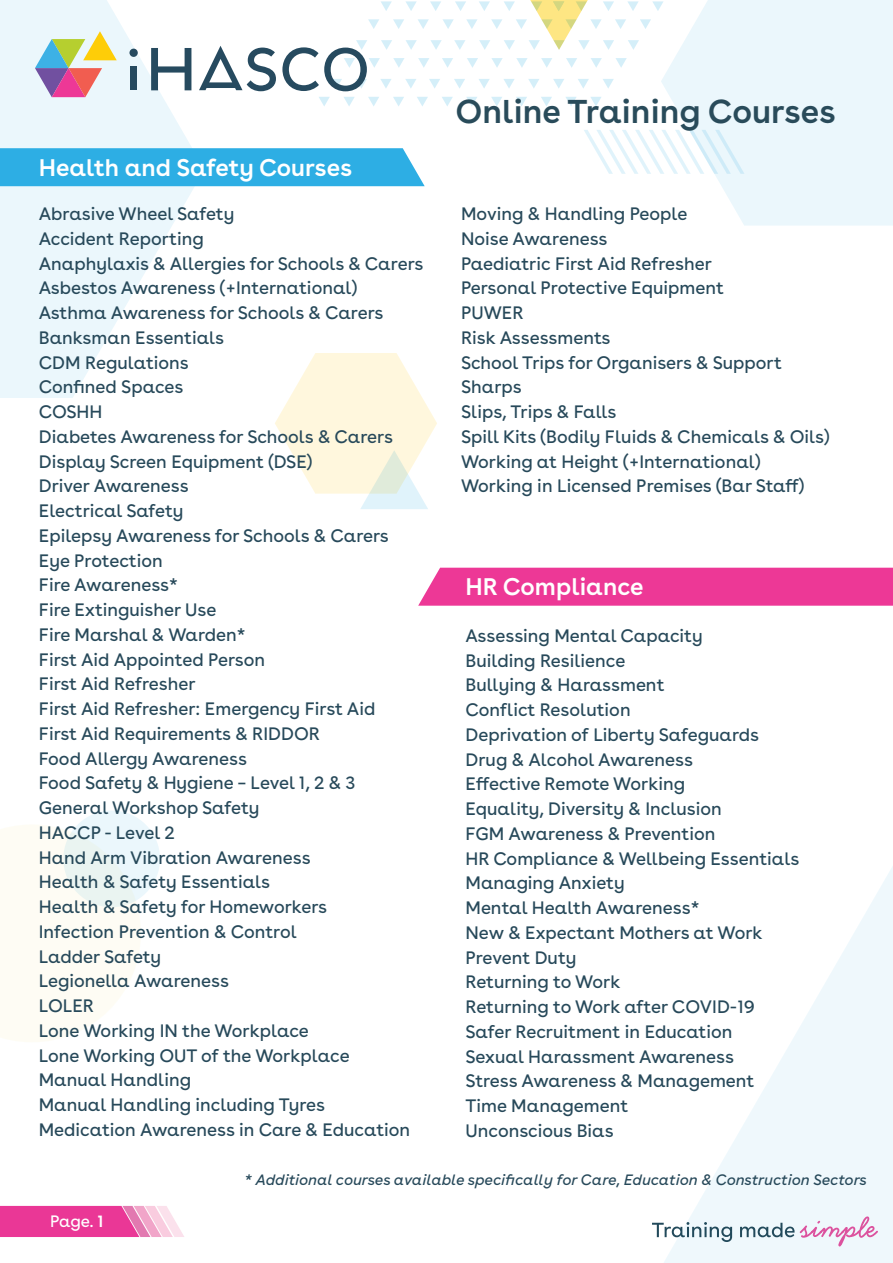
<style>
.page{position:relative;width:893px;height:1263px;background:#fff}
.page>*{position:absolute;margin:0;border:0;box-sizing:border-box;transform-origin:0 0}
.t1{font:600 33px "Buenos Aires";color:#294b5a}
.t2{font:600 24px "Buenos Aires";color:#fff}
.t3{font:18px/24.8px "Buenos Aires";color:#27495a}
.t4{font:16.5px "Buenos Aires";color:#fff}
.t5{font:italic 15px "Buenos Aires";color:#27495a}
.s1{font-weight:600}
</style>
<div class="page">
<svg style="left:0;top:0;width:205px;height:398px;fill:#ebf7fc"></svg>
<svg style="left:664px;top:866px;width:229px;height:397px"></svg>
<svg style="left:664px;top:0;width:229px;height:226px;background:#edf7fc"></svg>
<svg style="left:584px;top:130px;width:160px;height:44px"></svg>
<svg style="left:590px;top:97px;width:11px;height:9px"></svg>
<svg style="left:566px;top:97px;width:11px;height:9px"></svg>
<svg style="left:541px;top:97px;width:11px;height:9px"></svg>
<svg style="left:516px;top:97px;width:11px;height:9px"></svg>
<svg style="left:491px;top:97px;width:11px;height:9px"></svg>
<svg style="left:466px;top:97px;width:11px;height:9px"></svg>
<svg style="left:442px;top:97px;width:11px;height:9px"></svg>
<svg style="left:417px;top:97px;width:11px;height:9px"></svg>
<svg style="left:393px;top:97px;width:11px;height:9px"></svg>
<svg style="left:368px;top:97px;width:11px;height:9px"></svg>
<svg style="left:344px;top:97px;width:11px;height:9px"></svg>
<svg style="left:319px;top:97px;width:11px;height:9px"></svg>
<svg style="left:0;top:825px;width:141px;height:217px"></svg>
<div style="left:63px;top:810px;width:97px;height:97px;background:#ebf7fc;border-radius:50%"></div>
<svg style="left:275px;top:353px;width:162px;height:156px"></svg>
<svg style="left:0;top:1206px;width:184px;height:31px;background:#ed60aa"></svg>
<svg style="left:652px;top:1222px;width:142px;height:20px"></svg>
<svg style="left:800px;top:1216px;width:78px;height:30px"></svg>
<svg style="left:151px;top:48px;width:40px;height:42px"></svg>
<svg style="left:282px;top:0;width:382px;height:91px"></svg>
<svg style="left:199px;top:46px;width:77px;height:45px"></svg>
<div style="left:130px;top:66px;width:7px;height:24px;background:#264a5f"></div>
<div style="left:129px;top:49px;width:9px;height:8px;background:#264a5f;border-radius:50%"></div>
<svg style="left:35px;top:31px;width:82px;height:66px;background:#cebbb0"></svg>
<div style="left:0;top:148px;width:425px;height:38px;background:#2daee4"></div>
<div style="left:418px;top:568px;width:475px;height:38px;background:#ed3896"></div>
<h1 class="t1" style="left:455px;top:83px;width:382px">Online Training Courses</h1>
<h2 class="t2" style="left:39px;top:147px;width:315px">Health and Safety Courses</h2>
<p class="t3" style="left:39px;top:200px;width:386px">Abrasive Wheel Safety<br>Accident Reporting<br>Anaphylaxis &amp; Allergies for Schools &amp; Carers<br>Asbestos Awareness (+International)<br>Asthma Awareness for Schools &amp; Carers<br>Banksman Essentials<br>CDM Regulations<br>Confined Spaces<br>COSHH<br>Diabetes Awareness for Schools &amp; Carers<br>Display Screen Equipment (DSE)<br>Driver Awareness<br>Electrical Safety<br>Epilepsy Awareness for Schools &amp; Carers<br>Eye Protection<br>Fire Awareness*<br>Fire Extinguisher Use<br>Fire Marshal &amp; Warden*<br>First Aid Appointed Person<br>First Aid Refresher<br>First Aid Refresher: Emergency First Aid<br>First Aid Requirements &amp; RIDDOR<br>Food Allergy Awareness<br>Food Safety &amp; Hygiene – Level 1, 2 &amp; 3<br>General Workshop Safety<br>HACCP - Level 2<br>Hand Arm Vibration Awareness<br>Health &amp; Safety Essentials<br>Health &amp; Safety for Homeworkers<br>Infection Prevention &amp; Control<br>Ladder Safety<br>Legionella Awareness<br>LOLER<br>Lone Working IN the Workplace<br>Lone Working OUT of the Workplace<br>Manual Handling<br>Manual Handling including Tyres<br>Medication Awareness in Care &amp; Education</p>
<p class="t3" style="left:461px;top:200px;width:370px">Moving &amp; Handling People<br>Noise Awareness<br>Paediatric First Aid Refresher<br>Personal Protective Equipment<br>PUWER<br>Risk Assessments<br>School Trips for Organisers &amp; Support<br>Sharps<br>Slips, Trips &amp; Falls<br>Spill Kits (Bodily Fluids &amp; Chemicals &amp; Oils)<br>Working at Height (+International)<br>Working in Licensed Premises (Bar Staff)</p>
<h2 class="t2" style="left:465px;top:566px;width:180px">HR Compliance</h2>
<p class="t3" style="left:465px;top:621px;width:335px">Assessing Mental Capacity<br>Building Resilience<br>Bullying &amp; Harassment<br>Conflict Resolution<br>Deprivation of Liberty Safeguards<br>Drug &amp; Alcohol Awareness<br>Effective Remote Working<br>Equality, Diversity &amp; Inclusion<br>FGM Awareness &amp; Prevention<br>HR Compliance &amp; Wellbeing Essentials<br>Managing Anxiety<br>Mental Health Awareness*<br>New &amp; Expectant Mothers at Work<br>Prevent Duty<br>Returning to Work<br>Returning to Work after COVID-19<br>Safer Recruitment in Education<br>Sexual Harassment Awareness<br>Stress Awareness &amp; Management<br>Time Management<br>Unconscious Bias</p>
<p class="t4" style="left:50px;top:1207px;width:55px">Page. <span class="s1">1</span></p>
<p class="t5" style="left:244px;top:1168px;width:624px">* Additional courses available specifically for Care, Education &amp; Construction Sectors</p>
</div>
